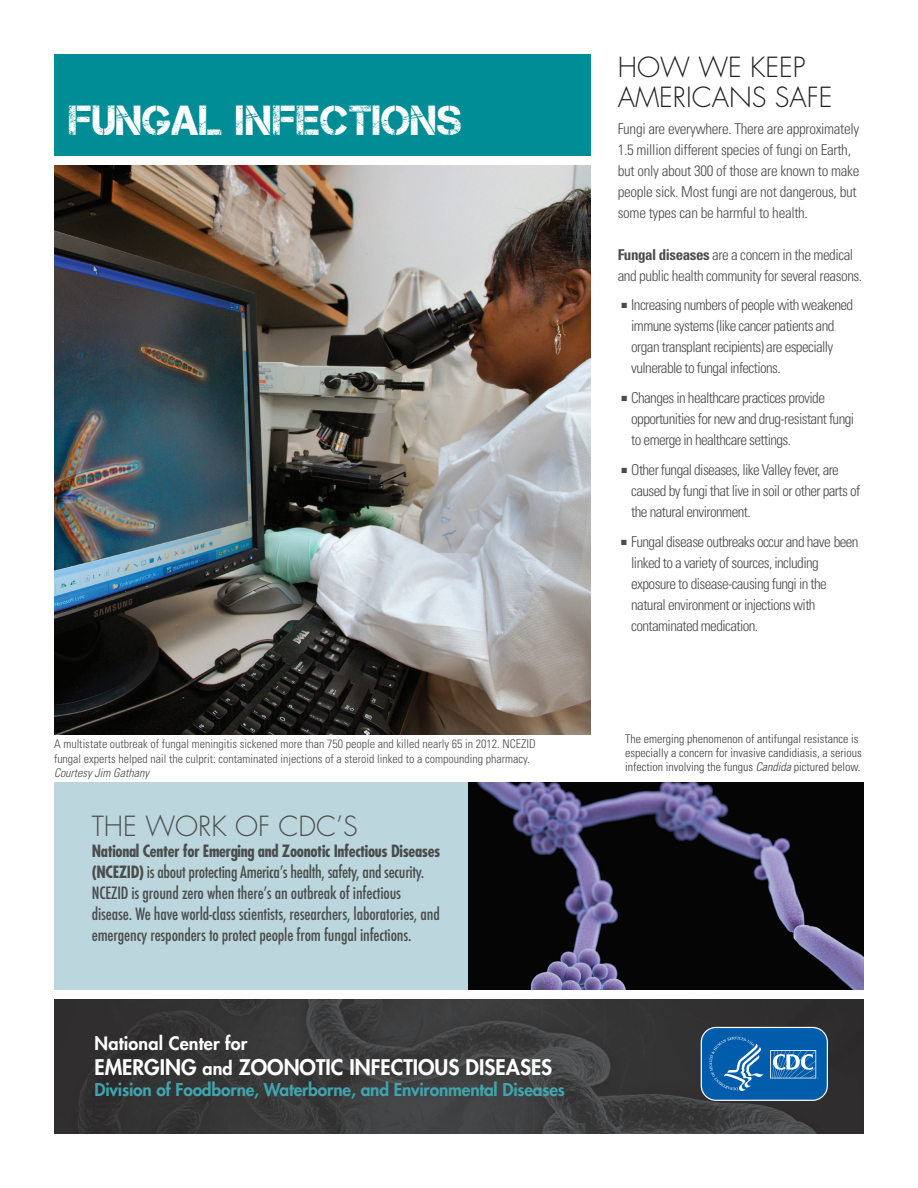
<style>
.page{position:relative;width:918px;height:1188px;background:#fff}
.page>*{position:absolute;margin:0;border:0;box-sizing:border-box;transform-origin:0 0}
.t1{font:42px "Captureit";letter-spacing:.01em;color:#fff}
.t2{font:300 27px/30px "Futura Std";color:#231f20}
.t3{font:300 27px "Futura Std";color:#4b4c4d}
.t4{font:800 21px "Futura Std";color:#fff}
.t5{font:800 18px "Futura Std";letter-spacing:.01em;color:#fff}
.t6{font:800 17.25px "Futura Std";letter-spacing:-.01em;color:#40a5ae}
.t7{font:500 condensed 16.5px/21px "Futura";letter-spacing:-.01em;color:#4b4c4d}
.t8{font:700 condensed 16.5px/21px "Futura Std";letter-spacing:-.02em;color:#4b4c4d}
.t9{font:300 condensed 15px/21px "Univers LT Std";letter-spacing:-.04em;color:#4b4c4d}
.t10{font:300 condensed 15px/21px "Univers LT Std";letter-spacing:-.02em;color:#4b4c4d}
.t11{font:300 condensed 12px/14.4px "Univers LT Std";color:#4b4c4d}
.t12{font:300 condensed 12px/14.4px "Univers LT Std";color:#3e3e3f}
.t13{font:italic 300 condensed 12px "Univers LT Std";color:#4b4c4d}
.s1{font-family:"Futura";font-weight:500}
.s2{font-size:18px}
.s3{font-weight:700}
.s4{font-style:italic}
</style>
<div class="page">
<img style="left:54px;top:999px;width:810px;height:135px">
<div style="left:54px;top:54px;width:536px;height:102px;background:#008d96"></div>
<img style="left:54px;top:165px;width:536px;height:569px">
<svg style="left:700px;top:1026px;width:129px;height:76px;background:#2771af"></svg>
<img style="left:468px;top:782px;width:396px;height:208px">
<div style="left:54px;top:782px;width:414px;height:208px;background:#bbd7dd"></div>
<p class="t1" style="left:69px;top:97px;width:394px">FUNGAL INFECTIONS</p>
<p class="t11" style="left:54px;top:737px;width:483px">A multistate outbreak of fungal meningitis sickened more than 750 people and killed nearly 65 in 2012. NCEZID fungal experts helped nail the culprit: contaminated injections of a steroid linked to a compounding pharmacy.</p>
<p class="t13" style="left:54px;top:766px;width:97px">Courtesy Jim Gathany</p>
<h3 class="t3" style="left:92px;top:810px;width:267px">THE WORK OF CDC’S</h3>
<p class="t8" style="left:92px;top:840px;width:350px">National Center for Emerging and Zoonotic Infectious Diseases (NCEZID) <span class="s1">is about protecting America’s health, safety, and security.</span></p>
<p class="t7" style="left:92px;top:882px;width:350px">NCEZID is ground zero when there’s an outbreak of infectious disease. We have world-class scientists, researchers, laboratories, and emergency responders to protect people from fungal infections.</p>
<p class="t5" style="left:94px;top:1032px;width:155px">National Center for</p>
<p class="t4" style="left:94px;top:1054px;width:459px">EMERGING <span class="s2">and</span> ZOONOTIC INFECTIOUS DISEASES</p>
<p class="t6" style="left:94px;top:1078px;width:472px">Division of Foodborne, Waterborne, and Environmental Diseases</p>
<p class="t2" style="left:618px;top:53px;width:216px">HOW WE KEEP<br>AMERICANS SAFE</p>
<p class="t10" style="left:618px;top:119px;width:243px">Fungi are everywhere. There are approximately 1.5 million different species of fungi on Earth, but only about 300 of those are known to make people sick. Most fungi are not dangerous, but some types can be harmful to health.</p>
<p class="t9" style="left:618px;top:245px;width:246px"><span class="s3">Fungal diseases</span> are a concern in the medical and public health community for several reasons.</p>
<p class="t9" style="left:621px;top:294px;width:233px">■ Increasing numbers of people with weakened</p>
<p class="t9" style="left:631px;top:315px;width:205px">immune systems (like cancer patients and</p>
<p class="t9" style="left:631px;top:336px;width:204px">organ transplant recipients) are especially</p>
<p class="t9" style="left:631px;top:357px;width:151px">vulnerable to fungal infections.</p>
<p class="t9" style="left:621px;top:387px;width:205px">■ Changes in healthcare practices provide</p>
<p class="t9" style="left:631px;top:408px;width:224px">opportunities for new and drug-resistant fungi</p>
<p class="t9" style="left:631px;top:429px;width:161px">to emerge in healthcare settings.</p>
<p class="t9" style="left:621px;top:459px;width:219px">■ Other fungal diseases, like Valley fever, are</p>
<p class="t9" style="left:631px;top:480px;width:231px">caused by fungi that live in soil or other parts of</p>
<p class="t9" style="left:631px;top:501px;width:121px">the natural environment.</p>
<p class="t9" style="left:621px;top:531px;width:239px">■ Fungal disease outbreaks occur and have been</p>
<p class="t9" style="left:631px;top:552px;width:189px">linked to a variety of sources, including</p>
<p class="t9" style="left:631px;top:573px;width:197px">exposure to disease-causing fungi in the</p>
<p class="t9" style="left:631px;top:594px;width:186px">natural environment or injections with</p>
<p class="t9" style="left:631px;top:615px;width:128px">contaminated medication.</p>
<p class="t12" style="left:625px;top:731px;width:238px">The emerging phenomenon of antifungal resistance is especially a concern for invasive candidiasis, a serious infection involving the fungus <span class="s4">Candida</span> pictured below.</p>
</div>
